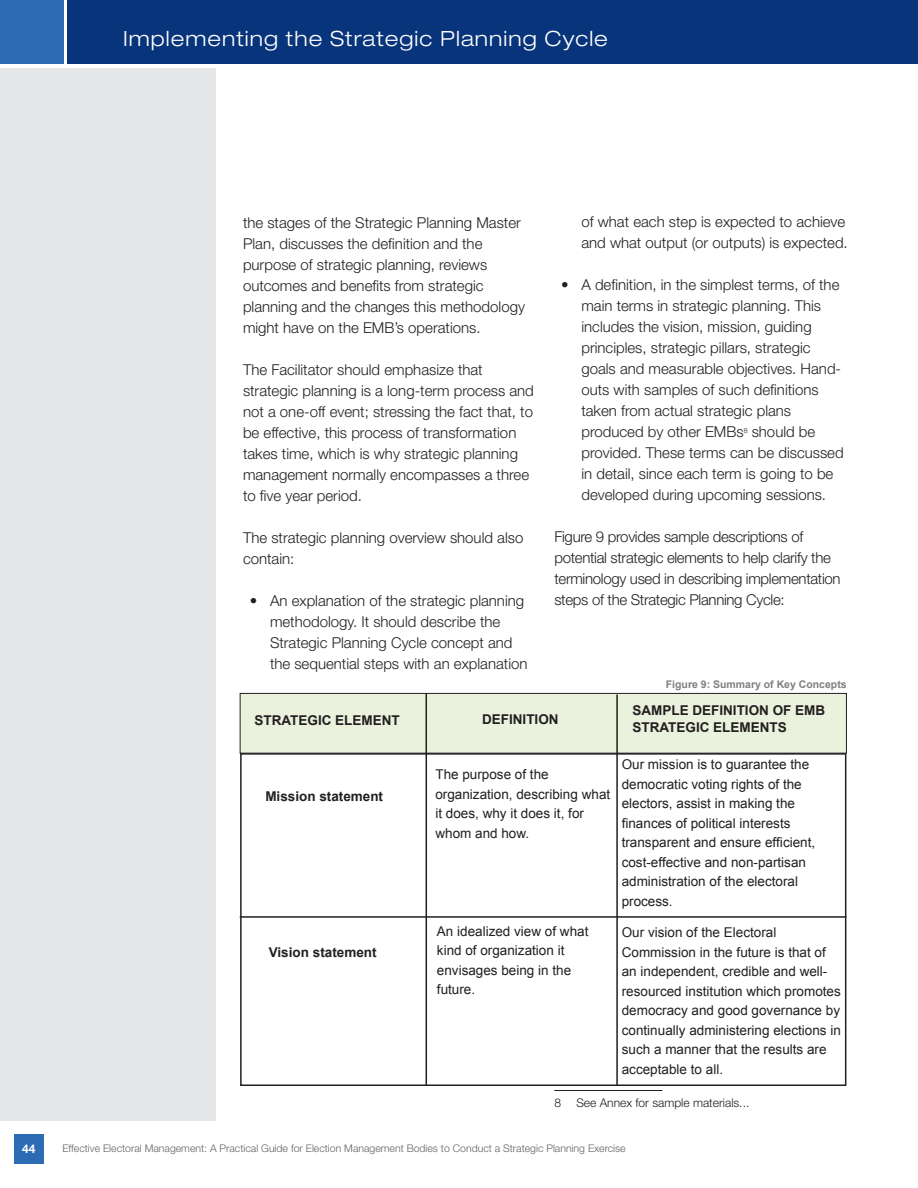
<style>
.page{position:relative;width:918px;height:1188px;background:#fff}
.page>*{position:absolute;margin:0;border:0;box-sizing:border-box;transform-origin:0 0}
.t1{font:27px "Georgia";letter-spacing:.05em;color:#fff}
.t2{font:300 expanded 21px "Helvetica Neue LT Std";letter-spacing:.05em;color:#fff}
.Bullets{font:300 15px/21px "Helvetica Neue LT Std";color:#231f20}
.Body_Text{font:300 15px/21px "Helvetica Neue LT Std";color:#231f20}
.Body_Text-2{font:300 15px/21px "Helvetica Neue LT Std";letter-spacing:-.02em;color:#231f20}
.t3{font:13.5px/19.5px "Arial";color:#231f20}
.t4{font:700 13.5px/16.2px "Arial";color:#231f20}
.t5{font:300 12px "Helvetica Neue LT Std";color:#231f20}
.t6{font:700 12px "Helvetica Neue LT Std";color:#fff}
.t7{font:300 10.5px "Helvetica Neue LT Std";color:#636366}
.t8{font:700 10.5px "Arial";color:#7f7f7f}
</style>
<div class="page">
<div style="left:0;top:68px;width:216px;height:1053px;background:#e6e7e9"></div>
<div style="left:0;top:0;width:63px;height:64px;background:#2d6cb5"></div>
<div style="left:68px;top:0;width:850px;height:64px;background:#08347b"></div>
<div style="left:14px;top:1135px;width:30px;height:29px;background:#2d6cb5"></div>
<div style="left:240px;top:693px;width:606px;height:60px;background:#eaf1dd"></div>
<div style="left:240px;top:693px;width:607px;height:61px;border:1px solid #231f20"></div>
<div style="left:240px;top:753px;width:606px;height:333px;border:2px solid #231f20"></div>
<hr style="left:426px;top:693px;width:1px;height:393px;background:#231f20">
<hr style="left:616px;top:694px;width:2px;height:391px;background:#231f20">
<hr style="left:240px;top:916px;width:606px;height:2px;background:#231f20">
<hr style="left:554px;top:1090px;width:108px;height:1px;background:#231f20">
<h2 class="t2" style="left:123px;top:26px;width:486px">Implementing the Strategic Planning Cycle</h2>
<h1 class="t1" style="left:123px;top:26px;width:606px">INTERNATIONAL ELECTORAL STANDARDS</h1>
<p class="Body_Text" style="left:243px;top:212px;width:283px">the stages of the Strategic Planning Master Plan, discusses the definition and the purpose of strategic planning, reviews outcomes and benefits from strategic planning and the changes this methodology might have on the EMB’s operations.</p>
<p class="Body_Text" style="left:243px;top:359px;width:292px">The Facilitator should emphasize that strategic planning is a long-term process and not a one-off event; stressing the fact that, to be effective, this process of transformation takes time, which is why strategic planning management normally encompasses a three to five year period.</p>
<p class="Body_Text" style="left:243px;top:527px;width:282px">The strategic planning overview should also contain:</p>
<p class="Bullets" style="left:270px;top:590px;width:259px;text-indent:-20px">• An explanation of the strategic planning methodology. It should describe the Strategic Planning Cycle concept and the sequential steps with an explanation</p>
<p class="Bullets" style="left:581px;top:211px;width:268px">of what each step is expected to achieve and what output (or outputs) is expected.</p>
<p class="Bullets" style="left:581px;top:274px;width:264px;text-indent:-20px">• A definition, in the simplest terms, of the main terms in strategic planning. This includes the vision, mission, guiding principles, strategic pillars, strategic goals and measurable objectives. Hand&shy;outs with samples of such definitions taken from actual strategic plans produced by other EMBs<sup>8</sup> should be provided. These terms can be discussed in detail, since each term is going to be developed during upcoming sessions.</p>
<p class="Body_Text-2" style="left:554px;top:526px;width:288px">Figure 9 provides sample descriptions of potential strategic elements to help clarify the terminology used in describing implementation steps of the Strategic Planning Cycle:</p>
<p class="t8" style="left:666px;top:677px;width:182px">Figure 9: Summary of Key Concepts</p>
<p class="t4" style="left:255px;top:712px;width:147px">STRATEGIC ELEMENT</p>
<p class="t4" style="left:482px;top:712px;width:78px">DEFINITION</p>
<p class="t4" style="left:633px;top:703px;width:194px">SAMPLE DEFINITION OF EMB<br>STRATEGIC ELEMENTS</p>
<p class="t4" style="left:265px;top:788px;width:119px">Mission statement</p>
<p class="t4" style="left:269px;top:945px;width:109px">Vision statement</p>
<p class="t3" style="left:435px;top:765px;width:176px">The purpose of the organization, describing what it does, why it does it, for whom and how.</p>
<p class="t3" style="left:437px;top:922px;width:153px">An idealized view of what kind of organization it envisages being in the future.</p>
<p class="t3" style="left:622px;top:755px;width:195px">Our mission is to guarantee the democratic voting rights of the electors, assist in making the finances of political interests transparent and ensure efficient, cost-effective and non-partisan administration of the electoral process.</p>
<p class="t3" style="left:622px;top:923px;width:221px">Our vision of the Electoral<br>Commission in the future is that of an independent, credible and well&shy;resourced institution which promotes democracy and good governance by continually administering elections in such a manner that the results are acceptable to all.</p>
<p class="t5" style="left:554px;top:1095px;width:8px">8</p>
<p class="t5" style="left:576px;top:1095px;width:174px">See Annex for sample materials...</p>
<p class="t6" style="left:22px;top:1142px;width:15px">44</p>
<p class="t7" style="left:62px;top:1142px;width:565px">Effective Electoral Management: A Practical Guide for Election Management Bodies to Conduct a Strategic Planning Exercise</p>
</div>
